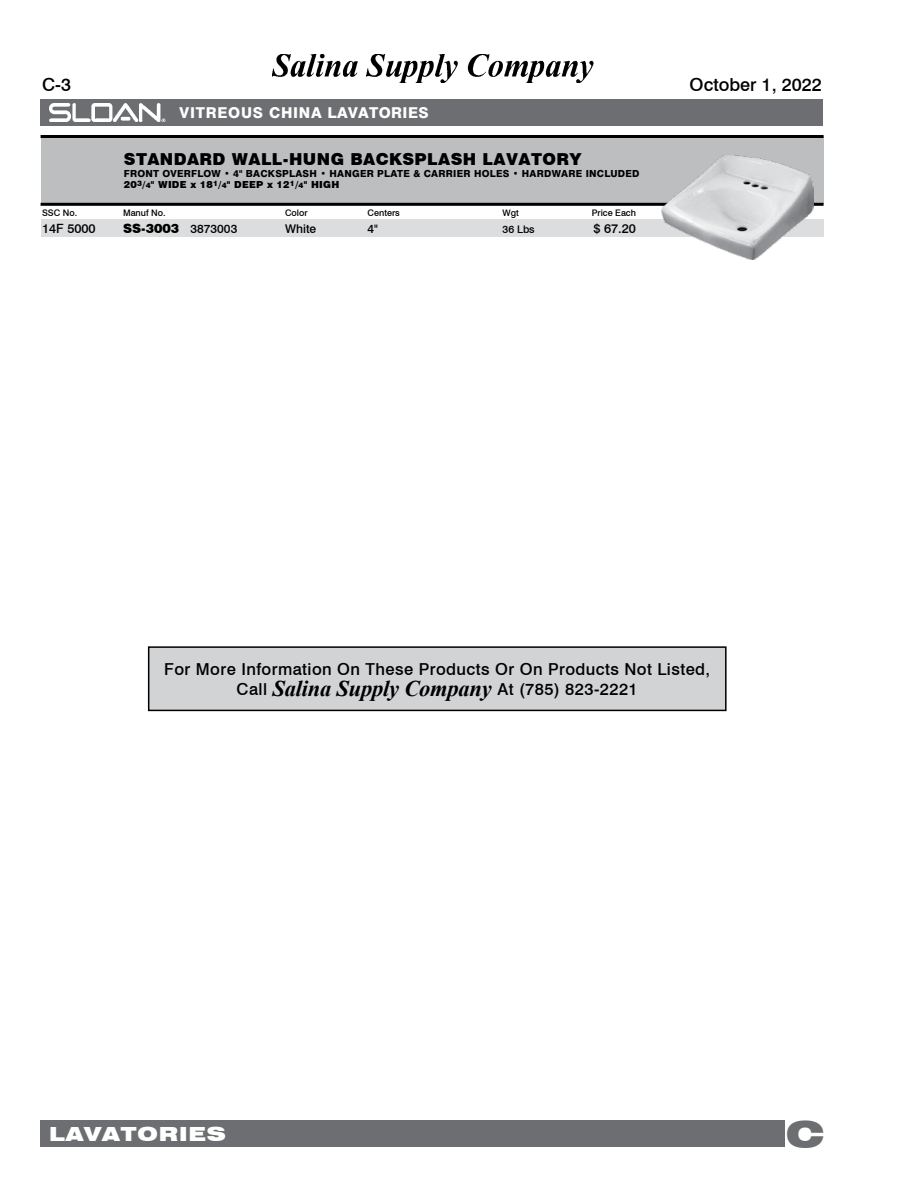
<style>
.page{position:relative;width:918px;height:1188px;background:#fff}
.page>*{position:absolute;margin:0;border:0;box-sizing:border-box;transform-origin:0 0}
.t1{font:900 expanded 37.5px "Swiss 721 BT";color:#6d6e71}
.t2{font:900 expanded 19.5px "Swiss 721 BT";letter-spacing:.05em;color:#fff}
.t3{font:500 18px "Swiss 721 BT";color:#000}
.t4{font:500 16.5px/19.5px "Swiss 721 BT";letter-spacing:.025em;color:#000;text-align:center}
.t5{font:900 16.5px "Swiss 721 BT";letter-spacing:.025em;color:#000}
.t6{font:800 15px "Swiss 721 BT";letter-spacing:.05em;color:#fff}
.t7{font:900 12.75px "Swiss 721 BT";color:#000}
.t8{font:500 12.75px "Swiss 721 BT";color:#000}
.t9{font:500 12px "Swiss 721 BT";color:#000}
.t10{font:500 10.5px "Swiss 721 BT";color:#000}
.t11{font:800 9.75px/11.2px "Swiss 721 BT";letter-spacing:.025em;color:#000}
.t12{font:500 9px "Swiss 721 BT";color:#000}
.s1{font-weight:900}
.s2{font-weight:900;font-size:7.5px}
.s3{font-weight:500;font-size:12px}
.s4{font-family:"Times New Roman";font-weight:700;font-style:italic;font-size:22.5px}
</style>
<div class="page">
<img style="left:272px;top:54px;width:321px;height:29px">
<div style="left:40px;top:99px;width:784px;height:27px;background:#6d6e71"></div>
<div style="left:41px;top:136px;width:783px;height:68px;background:#bcbec0"></div>
<div style="left:41px;top:219px;width:783px;height:18px;background:#dcddde"></div>
<hr style="left:41px;top:135px;width:783px;height:3px;background:#000">
<hr style="left:41px;top:203px;width:783px;height:3px;background:#000">
<img style="left:49px;top:103px;width:116px;height:19px">
<div style="left:40px;top:1120px;width:745px;height:28px;background:#6d6e71"></div>
<img style="left:661px;top:156px;width:153px;height:103px">
<div style="left:149px;top:647px;width:577px;height:63px;background:#d1d3d4"></div>
<div style="left:148px;top:646px;width:579px;height:65px;border:2px solid #000"></div>
<h3 class="t3" style="left:42px;top:74px;width:30px">C-3</h3>
<h3 class="t3" style="left:690px;top:74px;width:134px">October 1, 2022</h3>
<h3 class="t6" style="left:180px;top:104px;width:251px">VITREOUS CHINA LAVATORIES</h3>
<h3 class="t5" style="left:124px;top:149px;width:459px">STANDARD WALL-HUNG BACKSPLASH LAVATORY</h3>
<p class="t11" style="left:124px;top:168px;width:517px">FRONT OVERFLOW • 4" BACKSPLASH • HANGER PLATE &amp; CARRIER HOLES • HARDWARE INCLUDED<br><span class="s1">20</span><sup>3</sup><span class="s1">/</span><span class="s2">4</span><span class="s1">" WIDE x 18</span><sup>1</sup><span class="s1">/</span><span class="s2">4</span><span class="s1">" DEEP x 12</span><sup>1</sup><span class="s1">/</span><span class="s2">4</span><span class="s1">" HIGH</span></p>
<p class="t12" style="left:42px;top:207px;width:37px">SSC No.</p>
<p class="t12" style="left:123px;top:207px;width:44px">Manuf No.</p>
<p class="t12" style="left:285px;top:207px;width:24px">Color</p>
<p class="t12" style="left:368px;top:207px;width:34px">Centers</p>
<p class="t12" style="left:503px;top:207px;width:18px">Wgt</p>
<p class="t12" style="left:592px;top:207px;width:46px">Price Each</p>
<h3 class="t8" style="left:42px;top:220px;width:55px">14F 5000</h3>
<h3 class="t7" style="left:123px;top:220px;width:116px">SS-3003 <span class="s3">3873003</span></h3>
<p class="t9" style="left:285px;top:221px;width:33px">White</p>
<p class="t9" style="left:368px;top:221px;width:12px">4"</p>
<p class="t10" style="left:503px;top:223px;width:34px">36 Lbs</p>
<h3 class="t8" style="left:593px;top:220px;width:44px">$ 67.20</h3>
<h3 class="t4" style="left:164px;top:660px;width:547px">For More Information On These Products Or On Products Not Listed,<br>Call <span class="s4">Salina Supply Company</span> At (785) 823-2221</h3>
<h2 class="t2" style="left:49px;top:1123px;width:178px">LAVATORIES</h2>
<h1 class="t1" style="left:786px;top:1111px;width:40px">C</h1>
</div>
